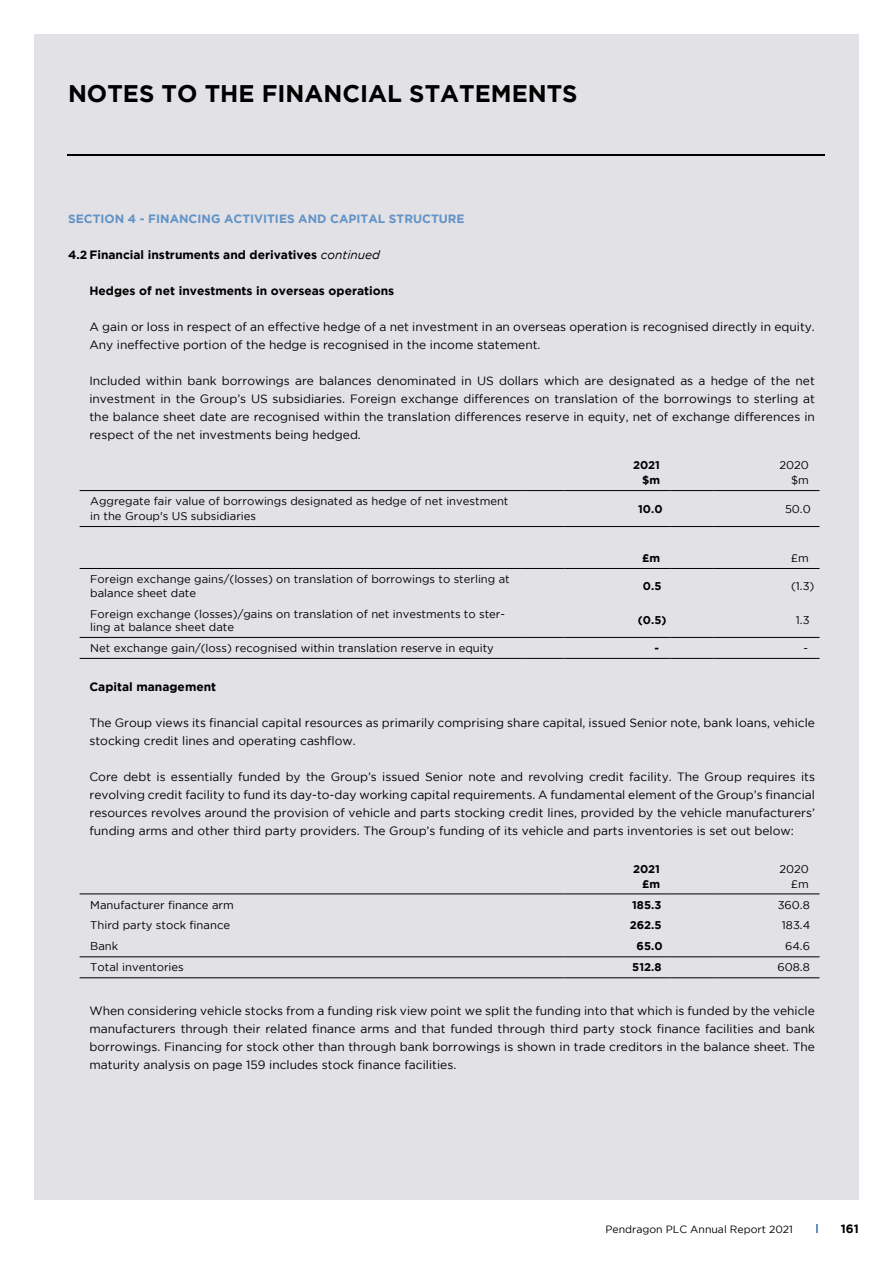
<style>
.page{position:relative;width:893px;height:1263px;background:#fff}
.page>*{position:absolute;margin:0;border:0;box-sizing:border-box;transform-origin:0 0}
.t1{font:700 24px "Gotham";color:#000}
.t2{font:12px/18px "Gotham";color:#000;text-align:justify}
.t3{font:700 12px "Gotham";color:#000}
.t4{font:700 12px "Gotham";color:#6293c7}
.t5{font:11.25px/15px "Gotham";color:#000}
.t6{font:700 11.25px/15px "Gotham";color:#000;text-align:right}
.t7{font:10.5px "Gotham";color:#000}
.s1{font-weight:400;font-style:italic}
</style>
<div class="page">
<div style="left:34px;top:34px;width:825px;height:1165px;background:#e1e1e6"></div>
<hr style="left:67px;top:155px;width:758px;height:1px;background:#000">
<hr style="left:80px;top:490px;width:442px;height:1px;background:#000">
<hr style="left:522px;top:490px;width:42px;height:1px;background:#000">
<hr style="left:564px;top:490px;width:107px;height:1px;background:#000">
<hr style="left:671px;top:490px;width:42px;height:1px;background:#000">
<hr style="left:713px;top:490px;width:106px;height:1px;background:#000">
<hr style="left:564px;top:568px;width:107px;height:1px;background:#000">
<hr style="left:713px;top:568px;width:106px;height:1px;background:#000">
<hr style="left:80px;top:568px;width:442px;height:1px;background:#000">
<hr style="left:522px;top:568px;width:42px;height:1px;background:#000">
<hr style="left:671px;top:568px;width:42px;height:1px;background:#000">
<hr style="left:80px;top:658px;width:442px;height:1px;background:#000">
<hr style="left:522px;top:658px;width:42px;height:1px;background:#000">
<hr style="left:564px;top:658px;width:107px;height:1px;background:#000">
<hr style="left:671px;top:658px;width:42px;height:1px;background:#000">
<hr style="left:713px;top:658px;width:106px;height:1px;background:#000">
<hr style="left:80px;top:526px;width:442px;height:1px;background:#000">
<hr style="left:522px;top:526px;width:42px;height:1px;background:#000">
<hr style="left:564px;top:526px;width:107px;height:1px;background:#000">
<hr style="left:671px;top:526px;width:42px;height:1px;background:#000">
<hr style="left:713px;top:526px;width:106px;height:1px;background:#000">
<hr style="left:80px;top:637px;width:442px;height:1px;background:#000">
<hr style="left:522px;top:637px;width:42px;height:1px;background:#000">
<hr style="left:564px;top:637px;width:107px;height:1px;background:#000">
<hr style="left:671px;top:637px;width:42px;height:1px;background:#000">
<hr style="left:713px;top:637px;width:106px;height:1px;background:#000">
<hr style="left:80px;top:894px;width:442px;height:1px;background:#000">
<hr style="left:522px;top:894px;width:42px;height:1px;background:#000">
<hr style="left:564px;top:894px;width:107px;height:1px;background:#000">
<hr style="left:671px;top:894px;width:42px;height:1px;background:#000">
<hr style="left:713px;top:894px;width:106px;height:1px;background:#000">
<hr style="left:80px;top:977px;width:442px;height:1px;background:#000">
<hr style="left:522px;top:977px;width:42px;height:1px;background:#000">
<hr style="left:564px;top:977px;width:107px;height:1px;background:#000">
<hr style="left:671px;top:977px;width:42px;height:1px;background:#000">
<hr style="left:713px;top:977px;width:106px;height:1px;background:#000">
<hr style="left:80px;top:956px;width:442px;height:1px;background:#000">
<hr style="left:522px;top:956px;width:42px;height:1px;background:#000">
<hr style="left:564px;top:956px;width:107px;height:1px;background:#000">
<hr style="left:671px;top:956px;width:42px;height:1px;background:#000">
<hr style="left:713px;top:956px;width:106px;height:1px;background:#000">
<h1 class="t1" style="left:68px;top:79px;width:511px">NOTES TO THE FINANCIAL STATEMENTS</h1>
<p class="t4" style="left:68px;top:211px;width:398px">SECTION 4 - FINANCING ACTIVITIES AND CAPITAL STRUCTURE</p>
<p class="t3" style="left:68px;top:247px;width:313px">4.2 Financial instruments and derivatives <span class="s1">continued</span></p>
<p class="t3" style="left:90px;top:283px;width:306px">Hedges of net investments in overseas operations</p>
<p class="t2" style="left:89px;top:317px;width:727px">A gain or loss in respect of an effective hedge of a net investment in an overseas operation is recognised directly in equity.<br>Any ineffective portion of the hedge is recognised in the income statement.</p>
<p class="t2" style="left:89px;top:371px;width:727px">Included within bank borrowings are balances denominated in US dollars which are designated as a hedge of the net investment in the Group’s US subsidiaries. Foreign exchange differences on translation of the borrowings to sterling at the balance sheet date are recognised within the translation differences reserve in equity, net of exchange differences in respect of the net investments being hedged.</p>
<p class="t6" style="left:633px;top:457px;width:28px">2021 $m</p>
<p class="t5" style="left:779px;top:457px;width:31px;text-align:right">2020 $m</p>
<p class="t5" style="left:90px;top:493px;width:420px">Aggregate fair value of borrowings designated as hedge of net investment in the Group's US subsidiaries</p>
<p class="t6" style="left:638px;top:501px;width:26px">10.0</p>
<p class="t5" style="left:785px;top:501px;width:27px">50.0</p>
<p class="t6" style="left:642px;top:550px;width:19px">£m</p>
<p class="t5" style="left:791px;top:550px;width:19px">£m</p>
<p class="t5" style="left:90px;top:572px;width:421px;line-height:13.5px">Foreign exchange gains/(losses) on translation of borrowings to sterling at balance sheet date</p>
<p class="t6" style="left:643px;top:578px;width:20px">0.5</p>
<p class="t5" style="left:791px;top:578px;width:25px">(1.3)</p>
<p class="t5" style="left:90px;top:607px;width:416px;line-height:13.5px">Foreign exchange (losses)/gains on translation of net investments to ster&shy;ling at balance sheet date</p>
<p class="t6" style="left:638px;top:612px;width:30px">(0.5)</p>
<p class="t5" style="left:796px;top:613px;width:15px">1.3</p>
<p class="t5" style="left:90px;top:640px;width:405px">Net exchange gain/(loss) recognised within translation reserve in equity</p>
<p class="t6" style="left:654px;top:640px;width:6px">-</p>
<p class="t5" style="left:803px;top:640px;width:6px">-</p>
<p class="t3" style="left:89px;top:679px;width:128px">Capital management</p>
<p class="t2" style="left:89px;top:713px;width:727px">The Group views its financial capital resources as primarily comprising share capital, issued Senior note, bank loans, vehicle stocking credit lines and operating cashflow.</p>
<p class="t2" style="left:89px;top:767px;width:727px">Core debt is essentially funded by the Group’s issued Senior note and revolving credit facility. The Group requires its revolving credit facility to fund its day-to-day working capital requirements. A fundamental element of the Group’s financial resources revolves around the provision of vehicle and parts stocking credit lines, provided by the vehicle manufacturers’ funding arms and other third party providers. The Group’s funding of its vehicle and parts inventories is set out below:</p>
<p class="t6" style="left:633px;top:861px;width:28px">2021 £m</p>
<p class="t5" style="left:779px;top:861px;width:31px;text-align:right">2020 £m</p>
<p class="t5" style="left:90px;top:897px;width:145px">Manufacturer finance arm</p>
<p class="t6" style="left:632px;top:897px;width:31px">185.3</p>
<p class="t5" style="left:778px;top:897px;width:34px">360.8</p>
<p class="t5" style="left:90px;top:918px;width:141px">Third party stock finance</p>
<p class="t6" style="left:630px;top:918px;width:33px">262.5</p>
<p class="t5" style="left:782px;top:918px;width:30px">183.4</p>
<p class="t5" style="left:90px;top:939px;width:29px">Bank</p>
<p class="t6" style="left:637px;top:939px;width:27px">65.0</p>
<p class="t5" style="left:785px;top:939px;width:26px">64.6</p>
<p class="t5" style="left:90px;top:960px;width:95px">Total inventories</p>
<p class="t6" style="left:632px;top:960px;width:31px">512.8</p>
<p class="t5" style="left:777px;top:960px;width:34px">608.8</p>
<p class="t2" style="left:89px;top:1001px;width:727px">When considering vehicle stocks from a funding risk view point we split the funding into that which is funded by the vehicle manufacturers through their related finance arms and that funded through third party stock finance facilities and bank borrowings. Financing for stock other than through bank borrowings is shown in trade creditors in the balance sheet. The maturity analysis on page 159 includes stock finance facilities.</p>
<p class="t7" style="left:605px;top:1224px;width:189px">Pendragon PLC Annual Report 2021</p>
<p class="t3" style="left:841px;top:1222px;width:20px">161</p>
</div>
